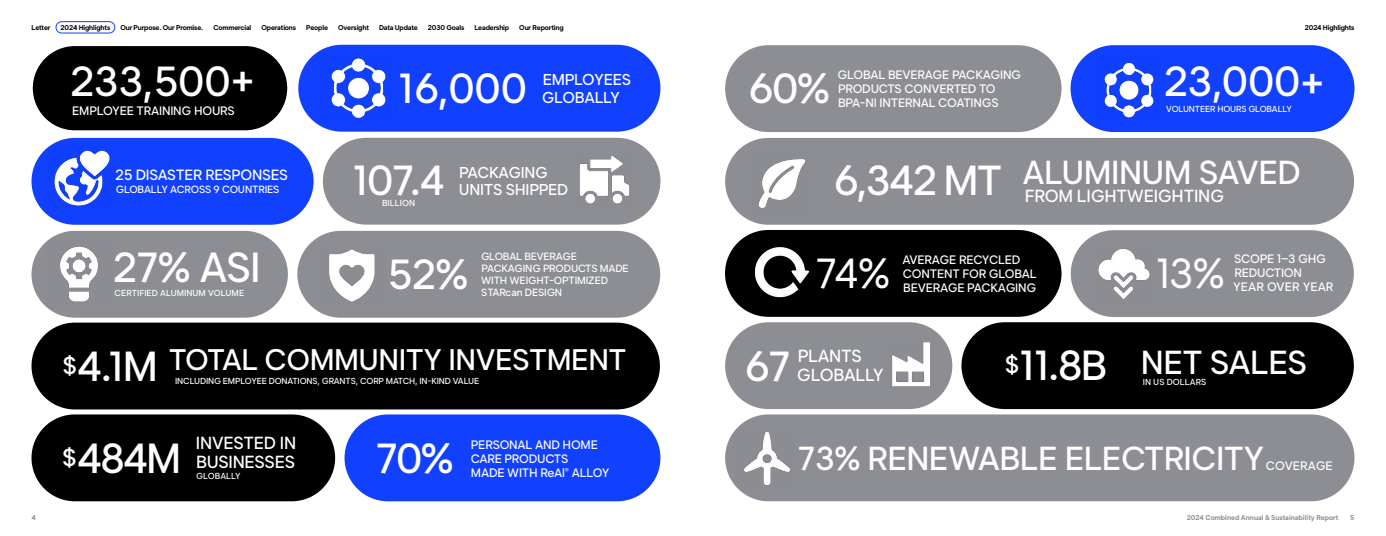
<style>
.page{position:relative;width:1386px;height:536px;background:#fff}
.page>*{position:absolute;margin:0;border:0;box-sizing:border-box;transform-origin:0 0}
.Head_3_5_48_50{font:500 42px "Segment";letter-spacing:-.04em;color:#fff}
.Head_3_38_40_SA__8125{font:500 42px "Segment";letter-spacing:-.035em;color:#fff}
.Callout_1_Inline_14_16{font:42px "Segment";color:#fff}
.Head_3_38_40_SA__8125-2{font:500 33.25px "Segment";letter-spacing:-.015em;color:#fff}
.Callout_1_Inline_14_16-2{font:500 33.25px "Segment";letter-spacing:-.015em;color:#fff}
.t1{font:500 29.75px "Segment";letter-spacing:-.015em;color:#fff}
.Callout_1_Inline_14_16-3{font:500 17.5px/19.2px "Segment";letter-spacing:-.015em;color:#fff}
.t2{font:500 15.75px/17.5px "Segment";letter-spacing:-.015em;color:#fff}
.t3{font:500 14.88px "Segment";letter-spacing:-.015em;color:#fff}
.Callout_1_Inline_14_16-4{font:500 12.25px/14px "Segment";letter-spacing:-.015em;color:#fff}
.Callout_1_Inline_14_16-5{font:500 12.25px "Segment";letter-spacing:.005em;color:#fff}
.Body_10_12{font:500 12.25px "Segment";letter-spacing:.005em;color:#fff}
.Callout_1_Inline_14_16-6{font:500 10.5px/12.2px "Segment";letter-spacing:-.015em;color:#fff}
.Head_3_38_40_SA__8125-3{font:500 8.75px "Segment";letter-spacing:-.015em;color:#fff}
.Head_3_38_40_SA__8125-4{font:500 8.75px "Segment";letter-spacing:.005em;color:#fff}
.Nav_8{font:700 7px "Segment";letter-spacing:-.02em;color:#000}
.t4{font:700 7px "Segment";color:#8c8e94}
</style>
<div class="page">
<div style="left:725px;top:138px;width:629px;height:87px;background:#8c8e94;border-radius:43px"></div>
<div style="left:32px;top:138px;width:282px;height:87px;background:#1140fe;border-radius:43px"></div>
<img style="left:48px;top:145px;width:62px;height:61px">
<img style="left:759px;top:159px;width:46px;height:50px">
<div style="left:323px;top:138px;width:337px;height:86px;background:#8c8e94;border-radius:43px"></div>
<img style="left:580px;top:155px;width:50px;height:49px">
<div style="left:345px;top:414px;width:315px;height:87px;background:#1140fe;border-radius:43px"></div>
<div style="left:32px;top:414px;width:303px;height:87px;background:#000;border-radius:43px"></div>
<div style="left:725px;top:414px;width:629px;height:87px;background:#8c8e94;border-radius:43px"></div>
<img style="left:734px;top:425px;width:56px;height:66px">
<div style="left:32px;top:45px;width:257px;height:87px;background:#000;border-radius:43px"></div>
<div style="left:30px;top:43px;width:260px;height:90px;border:3px solid #fff;border-radius:43px"></div>
<div style="left:298px;top:45px;width:362px;height:87px;background:#1140fe;border-radius:43px"></div>
<img style="left:331px;top:58px;width:55px;height:60px">
<div style="left:1071px;top:45px;width:283px;height:87px;background:#1140fe;border-radius:43px"></div>
<div style="left:725px;top:45px;width:337px;height:87px;background:#8c8e94;border-radius:43px"></div>
<img style="left:1104px;top:62px;width:50px;height:56px">
<div style="left:961px;top:322px;width:393px;height:87px;background:#000;border-radius:43px"></div>
<div style="left:32px;top:322px;width:628px;height:87px;background:#000;border-radius:43px"></div>
<div style="left:725px;top:322px;width:227px;height:87px;background:#8c8e94;border-radius:43px"></div>
<img style="left:892px;top:342px;width:38px;height:44px">
<div style="left:1071px;top:230px;width:283px;height:87px;background:#8c8e94;border-radius:43px"></div>
<div style="left:725px;top:230px;width:337px;height:87px;background:#000;border-radius:43px"></div>
<div style="left:297px;top:231px;width:363px;height:86px;background:#8c8e94;border-radius:43px"></div>
<img style="left:329px;top:249px;width:46px;height:53px">
<img style="left:1098px;top:249px;width:52px;height:51px">
<img style="left:754px;top:247px;width:56px;height:51px">
<div style="left:32px;top:231px;width:256px;height:86px;background:#8c8e94;border-radius:43px"></div>
<img style="left:46px;top:240px;width:52px;height:67px">
<div style="left:56px;top:21px;width:59px;height:12px;border:1px solid #1140fe;border-radius:6px"></div>
<p class="Nav_8" style="left:32px;top:23px;width:21px">Letter</p>
<p class="Nav_8" style="left:61px;top:23px;width:51px">2024 Highlights</p>
<p class="Nav_8" style="left:120px;top:23px;width:84px">Our Purpose. Our Promise.</p>
<p class="Nav_8" style="left:213px;top:23px;width:39px">Commercial</p>
<p class="Nav_8" style="left:261px;top:23px;width:36px">Operations</p>
<p class="Nav_8" style="left:306px;top:23px;width:23px">People</p>
<p class="Nav_8" style="left:338px;top:23px;width:32px">Oversight</p>
<p class="Nav_8" style="left:379px;top:23px;width:40px">Data Update</p>
<p class="Nav_8" style="left:428px;top:23px;width:38px">2030 Goals</p>
<p class="Nav_8" style="left:474px;top:23px;width:36px">Leadership</p>
<p class="Nav_8" style="left:519px;top:23px;width:46px">Our Reporting</p>
<p class="Nav_8" style="left:1305px;top:23px;width:51px">2024 Highlights</p>
<p class="Head_3_5_48_50" style="left:70px;top:55px;width:187px">233,500+</p>
<p class="Head_3_5_48_50" style="left:398px;top:62px;width:131px">16,000</p>
<p class="Callout_1_Inline_14_16-4" style="left:72px;top:104px;width:164px">EMPLOYEE TRAINING HOURS</p>
<p class="t2" style="left:542px;top:71px;width:91px">EMPLOYEES<br>GLOBALLY</p>
<p class="Head_3_5_48_50" style="left:749px;top:63px;width:83px">60%</p>
<p class="Callout_1_Inline_14_16-4" style="left:838px;top:67px;width:185px">GLOBAL BEVERAGE PACKAGING<br>PRODUCTS CONVERTED TO</p>
<p class="Callout_1_Inline_14_16-4" style="left:838px;top:95px;width:162px">BPA-NI INTERNAL COATINGS</p>
<p class="Head_3_5_48_50" style="left:1164px;top:56px;width:162px">23,000+</p>
<p class="Head_3_38_40_SA__8125-3" style="left:1166px;top:103px;width:127px">VOLUNTEER HOURS GLOBALLY</p>
<p class="t3" style="left:115px;top:166px;width:174px">25 DISASTER RESPONSES</p>
<p class="Callout_1_Inline_14_16-6" style="left:116px;top:183px;width:165px">GLOBALLY ACROSS 9 COUNTRIES</p>
<p class="Head_3_38_40_SA__8125" style="left:352px;top:155px;width:94px">107.4</p>
<p class="Head_3_38_40_SA__8125-4" style="left:382px;top:197px;width:35px">BILLION</p>
<p class="t2" style="left:459px;top:163px;width:111px">PACKAGING<br>UNITS SHIPPED</p>
<p class="Head_3_5_48_50" style="left:834px;top:155px;width:170px">6,342 MT</p>
<p class="Callout_1_Inline_14_16-2" style="left:1023px;top:152px;width:280px">ALUMINUM SAVED</p>
<p class="Callout_1_Inline_14_16-3" style="left:1025px;top:186px;width:201px">FROM LIGHTWEIGHTING</p>
<p class="Head_3_38_40_SA__8125" style="left:113px;top:241px;width:150px">27% ASI</p>
<p class="Head_3_38_40_SA__8125-4" style="left:115px;top:288px;width:131px">CERTIFIED ALUMINUM VOLUME</p>
<p class="Head_3_5_48_50" style="left:387px;top:248px;width:82px">52%</p>
<p class="Callout_1_Inline_14_16-6" style="left:481px;top:249px;width:149px">GLOBAL BEVERAGE<br>PACKAGING PRODUCTS MADE<br>WITH WEIGHT-OPTIMIZED</p>
<p class="Callout_1_Inline_14_16-6" style="left:481px;top:286px;width:82px">STARcan DESIGN</p>
<p class="Callout_1_Inline_14_16" style="left:816px;top:247px;width:76px">74%</p>
<p class="Callout_1_Inline_14_16-4" style="left:902px;top:252px;width:136px">AVERAGE RECYCLED<br>CONTENT FOR GLOBAL<br>BEVERAGE PACKAGING</p>
<p class="Callout_1_Inline_14_16" style="left:1156px;top:247px;width:71px">13%</p>
<p class="Callout_1_Inline_14_16-4" style="left:1234px;top:251px;width:93px">SCOPE 1–3 GHG<br>REDUCTION</p>
<p class="Callout_1_Inline_14_16-5" style="left:1233px;top:279px;width:102px">YEAR OVER YEAR</p>
<p class="Head_3_5_48_50" style="left:62px;top:340px;width:97px"><sup>$</sup>4.1M</p>
<p class="t1" style="left:169px;top:341px;width:459px">TOTAL COMMUNITY INVESTMENT</p>
<p class="Head_3_38_40_SA__8125-3" style="left:175px;top:375px;width:306px">INCLUDING EMPLOYEE DONATIONS, GRANTS, CORP MATCH, IN-KIND VALUE</p>
<p class="Head_3_5_48_50" style="left:745px;top:340px;width:47px">67</p>
<p class="Callout_1_Inline_14_16-3" style="left:798px;top:346px;width:66px">PLANTS</p>
<p class="Callout_1_Inline_14_16-3" style="left:797px;top:365px;width:88px">GLOBALLY</p>
<p class="Head_3_5_48_50" style="left:1005px;top:339px;width:104px"><sup>$</sup>11.8B</p>
<p class="Head_3_38_40_SA__8125-2" style="left:1141px;top:342px;width:168px">NET SALES</p>
<p class="Head_3_38_40_SA__8125-4" style="left:1143px;top:376px;width:65px">IN US DOLLARS</p>
<p class="Callout_1_Inline_14_16-3" style="left:196px;top:432px;width:102px">INVESTED IN<br>BUSINESSES</p>
<p class="Head_3_38_40_SA__8125-4" style="left:196px;top:470px;width:46px">GLOBALLY</p>
<p class="Head_3_5_48_50" style="left:62px;top:432px;width:121px"><sup>$</sup>484M</p>
<p class="Callout_1_Inline_14_16-4" style="left:471px;top:437px;width:140px">PERSONAL AND HOME<br>CARE PRODUCTS<br>MADE WITH ReAl<sup>®</sup> ALLOY</p>
<p class="Head_3_5_48_50" style="left:376px;top:433px;width:79px">70%</p>
<p class="Head_3_38_40_SA__8125-2" style="left:798px;top:437px;width:468px">73% RENEWABLE ELECTRICITY</p>
<p class="Body_10_12" style="left:1266px;top:458px;width:68px">COVERAGE</p>
<p class="t4" style="left:32px;top:513px;width:6px">4</p>
<p class="t4" style="left:1187px;top:513px;width:153px">2024 Combined Annual &amp; Sustainability Report</p>
<p class="t4" style="left:1350px;top:513px;width:6px">5</p>
</div>
